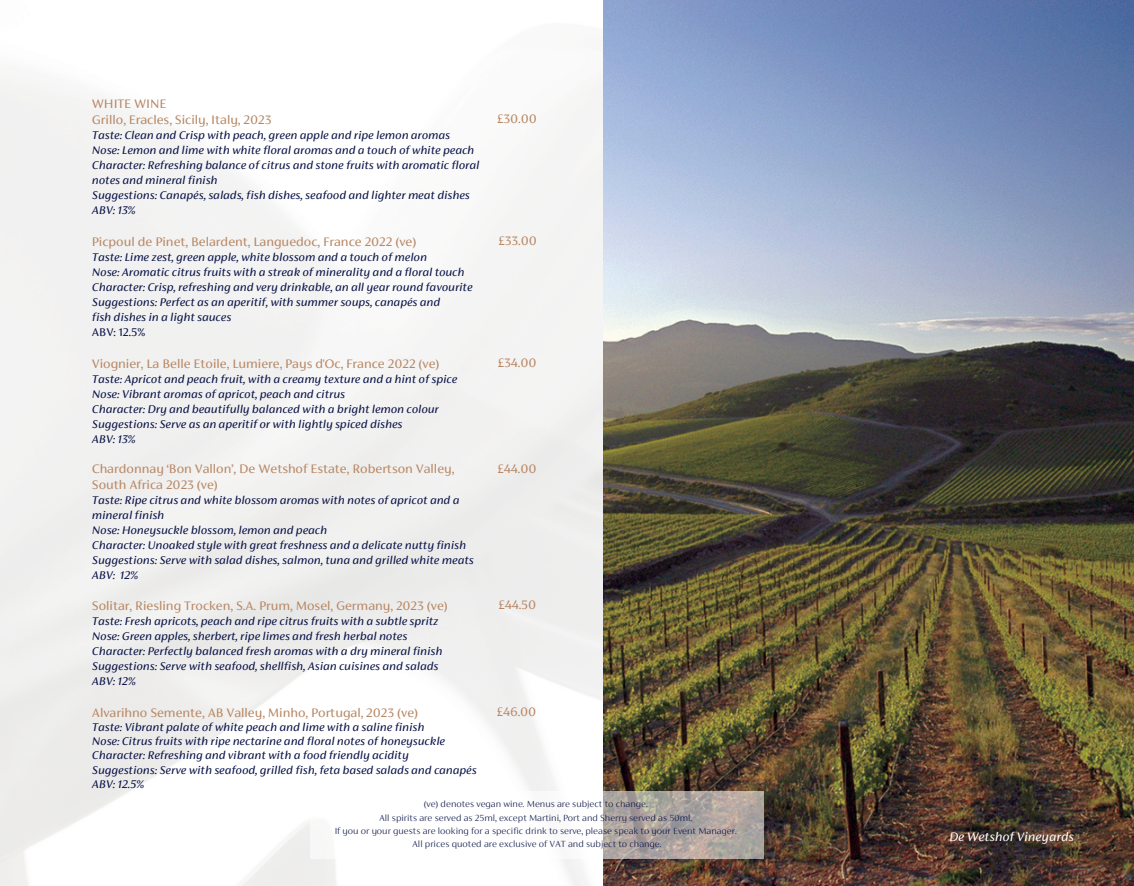
<style>
.page{position:relative;width:1134px;height:886px;background:#fff}
.page>*{position:absolute;margin:0;border:0;box-sizing:border-box;transform-origin:0 0}
.t1{font:13.75px/16px "FS Siena";color:#b88865}
.t2{font:italic 13.75px "FS Siena";color:#fff}
.t3{font:italic 12.5px/15px "FS Siena";color:#0a1347}
.t4{font:200 10px "FS Siena";color:#0a1347}
.s1{font-style:normal}
</style>
<div class="page">
<img style="left:603px;top:0;width:530px;height:886px">
<svg style="left:310px;top:791px;width:453px;height:68px"></svg>
<p class="t1" style="left:92px;top:97px;width:181px">WHITE WINE<br>Grillo, Eracles, Sicily, Italy, 2023</p>
<p class="t3" style="left:92px;top:128px;width:389px">Taste: Clean and Crisp with peach, green apple and ripe lemon aromas Nose: Lemon and lime with white floral aromas and a touch of white peach Character: Refreshing balance of citrus and stone fruits with aromatic floral notes and mineral finish<br>Suggestions: Canapés, salads, fish dishes, seafood and lighter meat dishes ABV: 13%</p>
<p class="t1" style="left:92px;top:234px;width:326px">Picpoul de Pinet, Belardent, Languedoc, France 2022 (ve)</p>
<p class="t3" style="left:92px;top:250px;width:382px">Taste: Lime zest, green apple, white blossom and a touch of melon<br>Nose: Aromatic citrus fruits with a streak of minerality and a floral touch Character: Crisp, refreshing and very drinkable, an all year round favourite Suggestions: Perfect as an aperitif, with summer soups, canapés and<br>fish dishes in a light sauces<br><span class="s1">ABV: 12.5%</span></p>
<h1 class="t1" style="left:92px;top:356px;width:349px">Viognier, La Belle Etoile, Lumiere, Pays d'Oc, France 2022 (ve)</h1>
<h1 class="t3" style="left:92px;top:372px;width:367px">Taste: Apricot and peach fruit, with a creamy texture and a hint ofspice Nose: Vibrant aromas of apricot, peach and citrus<br>Character: Dry and beautifully balanced with a bright lemon colour Suggestions: Serve as an aperitif or with lightly spiced dishes<br>ABV: 13%</h1>
<h1 class="t1" style="left:92px;top:462px;width:364px">Chardonnay ‘Bon Vallon’, De Wetshof Estate, Robertson Valley,<br>South Africa 2023 (ve)</h1>
<h1 class="t3" style="left:92px;top:494px;width:383px">Taste: Ripe citrus and white blossom aromas with notes of apricot and a mineral finish<br>Nose: Honeysuckle blossom, lemon and peach<br>Character: Unoaked style with great freshness and a delicate nutty finish Suggestions: Serve with salad dishes, salmon, tuna and grilled white meats ABV: 12%</h1>
<h1 class="t1" style="left:92px;top:599px;width:357px">Solitar, Riesling Trocken, S.A. Prum, Mosel, Germany, 2023 (ve)</h1>
<h1 class="t3" style="left:92px;top:615px;width:352px">Taste: Fresh apricots, peach and ripe citrus fruits with a subtle spritz Nose: Green apples, sherbert, ripe limes and fresh herbal notes Character: Perfectly balanced fresh aromas with a dry mineral finish Suggestions: Serve with seafood, shellfish, Asian cuisines and salads ABV: 12%</h1>
<h1 class="t1" style="left:92px;top:706px;width:328px">Alvarihno Semente, AB Valley, Minho, Portugal, 2023 (ve)</h1>
<h1 class="t3" style="left:92px;top:721px;width:386px;line-height:14px">Taste: Vibrant palate of white peach and lime with a saline finish<br>Nose: Citrus fruits with ripe nectarine and floral notes of honeysuckle Character: Refreshing and vibrant with a food friendly acidity Suggestions: Serve with seafood, grilled fish, feta based salads and canapés ABV: 12.5%</h1>
<h1 class="t1" style="left:497px;top:112px;width:41px">£30.00</h1>
<h1 class="t1" style="left:498px;top:234px;width:40px">£33.00</h1>
<h1 class="t1" style="left:498px;top:356px;width:40px">£34.00</h1>
<h1 class="t1" style="left:497px;top:461px;width:40px">£44.00</h1>
<h1 class="t1" style="left:498px;top:598px;width:39px">£44.50</h1>
<h1 class="t1" style="left:497px;top:704px;width:41px">£46.00</h1>
<h1 class="t4" style="left:423px;top:800px;width:225px">(ve) denotes vegan wine. Menus are subject to change.</h1>
<h1 class="t4" style="left:379px;top:813px;width:314px">All spirits are served as 25ml, except Martini, Port and Sherry served as 50ml.</h1>
<p class="t4" style="left:335px;top:826px;width:403px">If you or your guests are looking for a specific drink to serve, please speak to your Event Manager.</p>
<p class="t4" style="left:412px;top:840px;width:251px">All prices quoted are exclusive of VAT and subject to change.</p>
<h1 class="t2" style="left:949px;top:831px;width:126px">De Wetshof Vineyards</h1>
</div>
